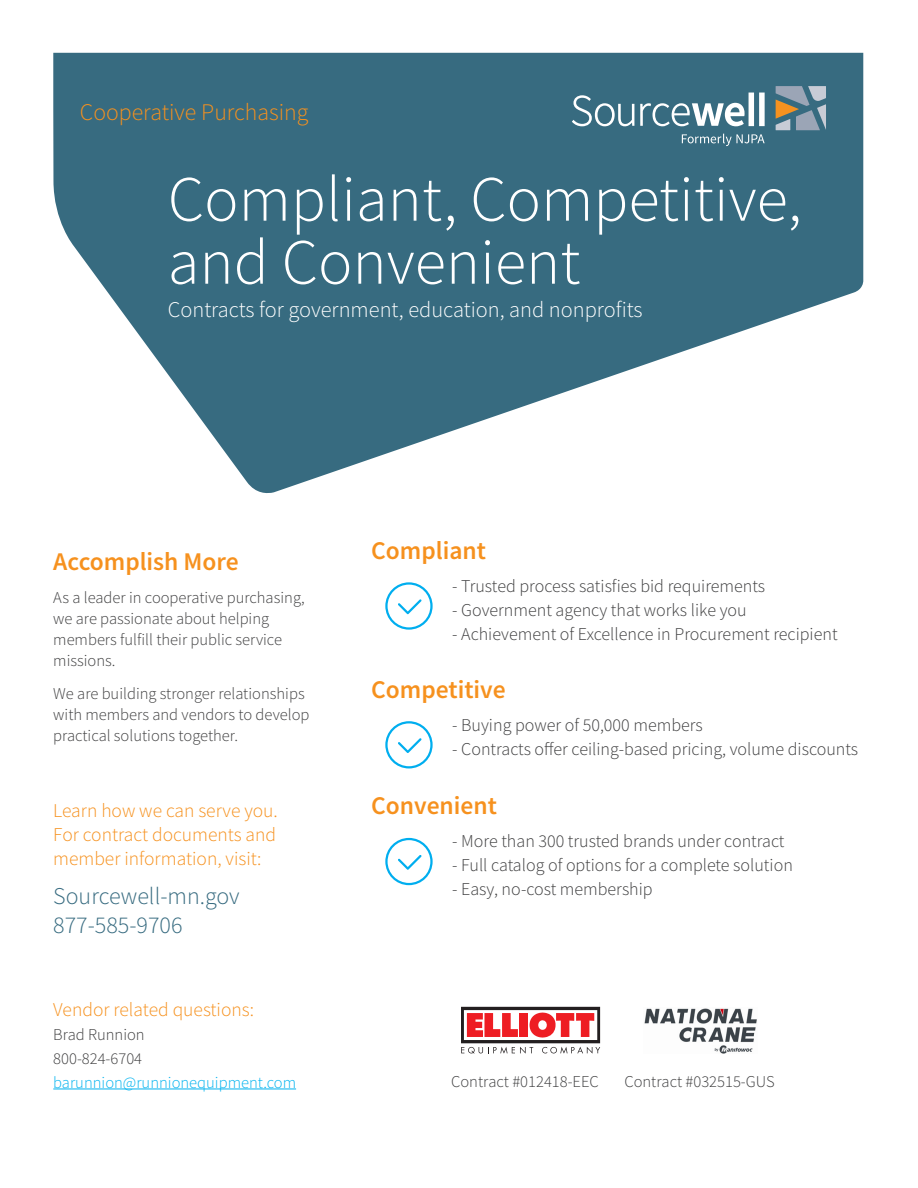
<style>
.page{position:relative;width:918px;height:1188px;background:#fff}
.page>*{position:absolute;margin:0;border:0;box-sizing:border-box;transform-origin:0 0}
.Medium_page_title{font:300 64.5px/63px "Source Sans Pro";color:#fff}
.Subhead{font:600 25.5px "Source Sans Pro";color:#f6911e}
.Intro_Copy{font:300 24px "Source Sans Pro";color:#376b80}
.Tagline{font:300 23.85px "Source Sans Pro";color:#f6911e}
.Medium_page_title-2{font:300 22.35px "Source Sans Pro";color:#fff}
.Subhead-2{font:300 19.5px/24px "Source Sans Pro";color:#f6911e;text-align:justify}
.Body_copy{font:300 18px "Source Sans Pro";color:#3e3e3f}
.Body_copy-2{font:300 16.5px/21px "Source Sans Pro";color:#3e3e3f}
.Body_copy-3{font:300 16.5px "Source Sans Pro";color:#00b3ef}
</style>
<div class="page">
<svg style="left:53px;top:53px;width:810px;height:441px;fill:#376b80"></svg>
<svg style="left:572px;top:93px;width:193px;height:53px"></svg>
<svg style="left:776px;top:86px;width:50px;height:44px"></svg>
<hr style="left:53px;top:1089px;width:243px;height:1px;background:#00b3ef">
<svg style="left:385px;top:582px;width:48px;height:48px"></svg>
<svg style="left:385px;top:721px;width:48px;height:47px"></svg>
<svg style="left:385px;top:838px;width:48px;height:47px"></svg>
<svg style="left:461px;top:1007px;width:139px;height:47px"></svg>
<img style="left:644px;top:1008px;width:113px;height:45px">
<p class="Tagline" style="left:80px;top:98px;width:230px">Cooperative Purchasing</p>
<p class="Medium_page_title" style="left:168px;top:168px;width:636px">Compliant, Competitive, and Convenient</p>
<p class="Medium_page_title-2" style="left:168px;top:296px;width:476px">Contracts for government, education, and nonprofits</p>
<p class="Subhead" style="left:53px;top:545px;width:187px">Accomplish More</p>
<p class="Body_copy-2" style="left:53px;top:587px;width:253px">As a leader in cooperative purchasing, we are passionate about helping members fulfill their public service missions.</p>
<p class="Body_copy-2" style="left:53px;top:683px;width:258px">We are building stronger relationships with members and vendors to develop practical solutions together.</p>
<p class="Subhead-2" style="left:53px;top:799px;width:226px">Learn how we can serve you.<br>For contract documents and member information, visit:</p>
<p class="Intro_Copy" style="left:53px;top:882px;width:188px">Sourcewell-mn.gov</p>
<p class="Intro_Copy" style="left:53px;top:911px;width:131px">877-585-9706</p>
<p class="Subhead-2" style="left:53px;top:997px;width:202px">Vendor related questions:</p>
<p class="Body_copy-2" style="left:53px;top:1024px;width:93px">Brad Runnion</p>
<p class="Body_copy-2" style="left:53px;top:1048px;width:90px">800-824-6704</p>
<p class="Body_copy-3" style="left:53px;top:1072px;width:244px">barunnion@runnionequipment.com</p>
<p class="Subhead" style="left:371px;top:534px;width:116px">Compliant</p>
<p class="Body_copy" style="left:452px;top:575px;width:314px">- Trusted process satisfies bid requirements</p>
<p class="Body_copy" style="left:452px;top:599px;width:296px">- Government agency that works like you</p>
<p class="Body_copy" style="left:452px;top:623px;width:387px">- Achievement of Excellence in Procurement recipient</p>
<p class="Subhead" style="left:371px;top:673px;width:136px">Competitive</p>
<p class="Body_copy" style="left:452px;top:714px;width:252px">- Buying power of 50,000 members</p>
<p class="Body_copy" style="left:452px;top:738px;width:408px">- Contracts offer ceiling-based pricing, volume discounts</p>
<p class="Subhead" style="left:371px;top:789px;width:127px">Convenient</p>
<p class="Body_copy" style="left:452px;top:830px;width:334px">- More than 300 trusted brands under contract</p>
<p class="Body_copy" style="left:452px;top:854px;width:342px">- Full catalog of options for a complete solution</p>
<p class="Body_copy" style="left:452px;top:878px;width:202px">- Easy, no-cost membership</p>
<p class="Body_copy-2" style="left:451px;top:1071px;width:149px">Contract #012418-EEC</p>
<p class="Body_copy-2" style="left:624px;top:1071px;width:152px">Contract #032515-GUS</p>
</div>
